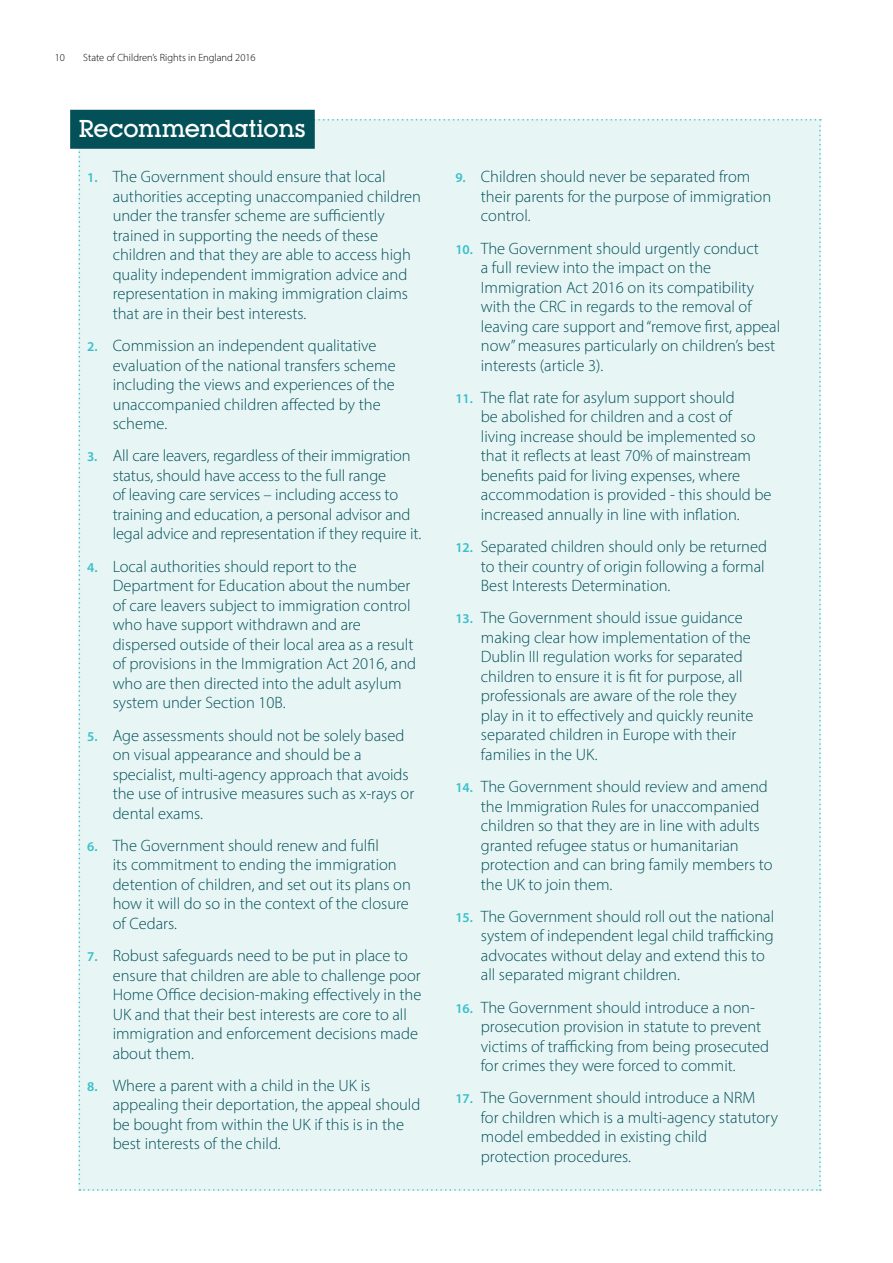
<style>
.page{position:relative;width:893px;height:1263px;background:#fff}
.page>*{position:absolute;margin:0;border:0;box-sizing:border-box;transform-origin:0 0}
.t1{font:500 24px "Lubalin Graph IT Cby BT";letter-spacing:-.015em;color:#fff}
.t2{font:300 16.5px/19.5px "Myriad Pro";color:#035059}
.t3{font:300 10.5px "Myriad Pro";color:#000}
.s1{font-weight:600;font-size:13.5px;color:#37c0ca}
</style>
<div class="page">
<div style="left:79px;top:119px;width:742px;height:1072px;background:#e7f5f5"></div>
<div style="left:70px;top:110px;width:245px;height:39px;background:#035059"></div>
<p class="t3" style="left:55px;top:51px;width:12px">10</p>
<p class="t3" style="left:83px;top:51px;width:174px">State of Children’s Rights in England 2016</p>
<h1 class="t1" style="left:79px;top:114px;width:229px">Recommendations</h1>
<p class="t2" style="left:113px;top:167px;width:310px;text-indent:-26px"><span class="s1">1.</span> The Government should ensure that local authorities accepting unaccompanied children under the transfer scheme are sufficiently trained in supporting the needs of these children and that they are able to access high quality independent immigration advice and representation in making immigration claims that are in their best interests.</p>
<p class="t2" style="left:113px;top:336px;width:284px;text-indent:-26px"><span class="s1">2.</span> Commission an independent qualitative evaluation of the national transfers scheme including the views and experiences of the unaccompanied children affected by the scheme.</p>
<p class="t2" style="left:113px;top:446px;width:310px;text-indent:-26px"><span class="s1">3.</span> All care leavers, regardless of their immigration status, should have access to the full range<br>of leaving care services – including access to training and education, a personal advisor and legal advice and representation if they require it.</p>
<p class="t2" style="left:113px;top:556px;width:305px;text-indent:-26px"><span class="s1">4.</span> Local authorities should report to the Department for Education about the number of care leavers subject to immigration control who have support withdrawn and are dispersed outside of their local area as a result of provisions in the Immigration Act 2016, and who are then directed into the adult asylum system under Section 10B.</p>
<p class="t2" style="left:113px;top:725px;width:303px;text-indent:-26px"><span class="s1">5.</span> Age assessments should not be solely based on visual appearance and should be a specialist, multi-agency approach that avoids the use of intrusive measures such as x-rays or dental exams.</p>
<p class="t2" style="left:113px;top:835px;width:300px;text-indent:-26px"><span class="s1">6.</span> The Government should renew and fulfil<br>its commitment to ending the immigration detention of children, and set out its plans on how it will do so in the context of the closure of Cedars.</p>
<p class="t2" style="left:113px;top:946px;width:310px;text-indent:-26px"><span class="s1">7.</span> Robust safeguards need to be put in place to ensure that children are able to challenge poor Home Office decision-making effectively in the UK and that their best interests are core to all immigration and enforcement decisions made about them.</p>
<p class="t2" style="left:113px;top:1075px;width:309px;text-indent:-26px"><span class="s1">8.</span> Where a parent with a child in the UK is appealing their deportation, the appeal should be bought from within the UK if this is in the best interests of the child.</p>
<p class="t2" style="left:481px;top:167px;width:292px;text-indent:-26px"><span class="s1">9.</span> Children should never be separated from their parents for the purpose of immigration control.</p>
<p class="t2" style="left:481px;top:238px;width:301px;text-indent:-26px"><span class="s1">10.</span> The Government should urgently conduct<br>a full review into the impact on the Immigration Act 2016 on its compatibility with the CRC in regards to the removal of leaving care support and “remove first, appeal now” measures particularly on children’s best interests (article 3).</p>
<p class="t2" style="left:481px;top:387px;width:292px;text-indent:-26px"><span class="s1">11.</span> The flat rate for asylum support should<br>be abolished for children and a cost of living increase should be implemented so that it reflects at least 70% of mainstream benefits paid for living expenses, where accommodation is provided - this should be increased annually in line with inflation.</p>
<p class="t2" style="left:481px;top:537px;width:288px;text-indent:-26px"><span class="s1">12.</span> Separated children should only be returned to their country of origin following a formal<br>Best Interests Determination.</p>
<p class="t2" style="left:481px;top:608px;width:274px;text-indent:-26px"><span class="s1">13.</span> The Government should issue guidance making clear how implementation of the Dublin III regulation works for separated children to ensure it is fit for purpose, all professionals are aware of the role they play in it to effectively and quickly reunite separated children in Europe with their families in the UK.</p>
<p class="t2" style="left:481px;top:777px;width:293px;text-indent:-26px"><span class="s1">14.</span> The Government should review and amend the Immigration Rules for unaccompanied children so that they are in line with adults granted refugee status or humanitarian protection and can bring family members to the UK to join them.</p>
<p class="t2" style="left:481px;top:906px;width:295px;text-indent:-26px"><span class="s1">15.</span> The Government should roll out the national system of independent legal child trafficking advocates without delay and extend this to all separated migrant children.</p>
<p class="t2" style="left:481px;top:997px;width:290px;text-indent:-26px"><span class="s1">16.</span> The Government should introduce a non&shy;prosecution provision in statute to prevent victims of trafficking from being prosecuted for crimes they were forced to commit.</p>
<p class="t2" style="left:481px;top:1088px;width:299px;text-indent:-26px"><span class="s1">17.</span> The Government should introduce a NRM<br>for children which is a multi-agency statutory model embedded in existing child protection procedures.</p>
</div>
